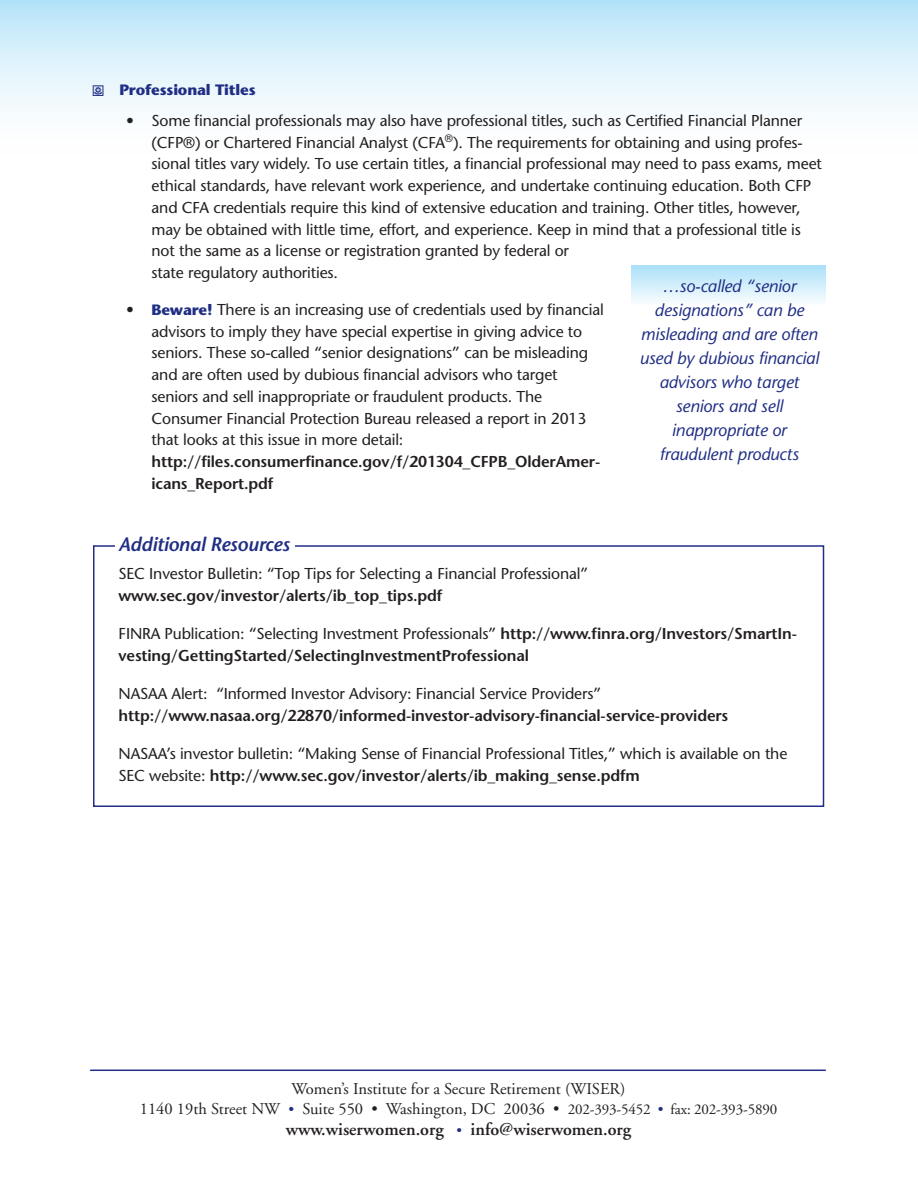
<style>
.page{position:relative;width:918px;height:1188px;background:#fff}
.page>*{position:absolute;margin:0;border:0;box-sizing:border-box;transform-origin:0 0}
.t1{font:italic 600 19.5px "Stone Sans";letter-spacing:-.015em;color:#202e84}
.t2{font:600 18px "Adobe Garamond";color:#231f20}
.t3{font:italic 17.25px/24px "Stone Sans";letter-spacing:-.01em;color:#202e84;text-align:center}
.t4{font:16.5px/19.5px "Adobe Garamond";color:#231f20;text-align:center}
.t5{font:15.75px/21.8px "Stone Sans";letter-spacing:-.01em;color:#231f20}
.t6{font:600 15.75px/21.8px "Stone Sans";letter-spacing:-.01em;color:#231f20}
.t7{font:700 15px "Stone Sans";letter-spacing:-.01em;color:#202e84}
.s1{font-family:"Botanical";font-weight:400;font-size:13.5px}
.s2{font-weight:700;font-size:15px;color:#202e84}
.s3{font-weight:400}
.s4{font-weight:600}
.s5{font-size:15px;color:#202e84}
.s6{font-size:15px}
.s7{font-weight:400;font-size:14.55px;color:#202e84}
</style>
<div class="page">
<div style="left:93px;top:545px;width:731px;height:262px;border:2px solid #202e84"></div>
<div style="left:0;top:0;width:918px;height:156px;background:linear-gradient(to bottom,#bce6f9,#fff)"></div>
<hr style="left:90px;top:1070px;width:736px;height:1px;background:#202e84">
<div style="left:115px;top:536px;width:180px;height:21px;background:#fff"></div>
<div style="left:631px;top:265px;width:195px;height:41px;background:linear-gradient(to bottom,#aadff8,#fdfefe)"></div>
<p class="t7" style="left:92px;top:84px;width:166px"><span class="s1">m</span> Professional Titles</p>
<p class="t5" style="left:152px;top:111px;width:672px;text-indent:-25px">• Some financial professionals may also have professional titles, such as Certified Financial Planner (CFP®) or Chartered Financial Analyst (CFA<sup>®</sup>). The requirements for obtaining and using profes&shy;sional titles vary widely. To use certain titles, a financial professional may need to pass exams, meet ethical standards, have relevant work experience, and undertake continuing education. Both CFP and CFA credentials require this kind of extensive education and training. Other titles, however, may be obtained with little time, effort, and experience. Keep in mind that a professional title is not the same as a license or registration granted by federal or<br>state regulatory authorities.</p>
<p class="t5" style="left:152px;top:300px;width:454px;text-indent:-26px">• <span class="s2">Beware!</span> There is an increasing use of credentials used by financial advisors to imply they have special expertise in giving advice to seniors. These so-called “senior designations” can be misleading and are often used by dubious financial advisors who target seniors and sell inappropriate or fraudulent products. The Consumer Financial Protection Bureau released a report in 2013 that looks at this issue in more detail:</p>
<p class="t6" style="left:152px;top:452px;width:450px">http://files.consumerfinance.gov/f/201304_CFPB_OlderAmer&shy;icans_Report.pdf</p>
<p class="t3" style="left:640px;top:276px;width:181px">…so-called “senior designations” can be misleading and are often used by dubious financial advisors who target seniors and sell inappropriate or fraudulent products</p>
<p class="t1" style="left:119px;top:537px;width:173px">Additional Resources</p>
<p class="t5" style="left:119px;top:564px;width:471px">SEC Investor Bulletin: “Top Tips for Selecting a Financial Professional”</p>
<p class="t6" style="left:119px;top:586px;width:325px">www.sec.gov/investor/alerts/ib_top_tips.pdf</p>
<p class="t6" style="left:119px;top:624px;width:680px"><span class="s3">FINRA Publication: “Selecting Investment Professionals”</span> http://www.finra.org/Investors/SmartIn&shy;vesting/GettingStarted/SelectingInvestmentProfessional</p>
<p class="t5" style="left:119px;top:684px;width:484px">NASAA Alert: “Informed Investor Advisory: Financial Service Providers”</p>
<p class="t6" style="left:119px;top:706px;width:611px">http://www.nasaa.org/22870/informed-investor-advisory-financial-service-providers</p>
<p class="t5" style="left:119px;top:744px;width:670px">NASAA’s investor bulletin: “Making Sense of Financial Professional Titles,” which is available on the<br>SEC website: <span class="s4">http://www.sec.gov/investor/alerts/ib_making_sense.pdfm</span></p>
<p class="t4" style="left:140px;top:1081px;width:639px">Women’s Institute for a Secure Retirement (WISER)<br>1140 19th Street NW <span class="s5">•</span> Suite 550 • Washington, DC 20036 • <span class="s6">202-393-5452</span> <span class="s5">•</span> <span class="s6">fax: 202-393-5890</span></p>
<p class="t2" style="left:286px;top:1122px;width:347px">www.wiserwomen.org <span class="s7">•</span> info@wiserwomen.org</p>
</div>
